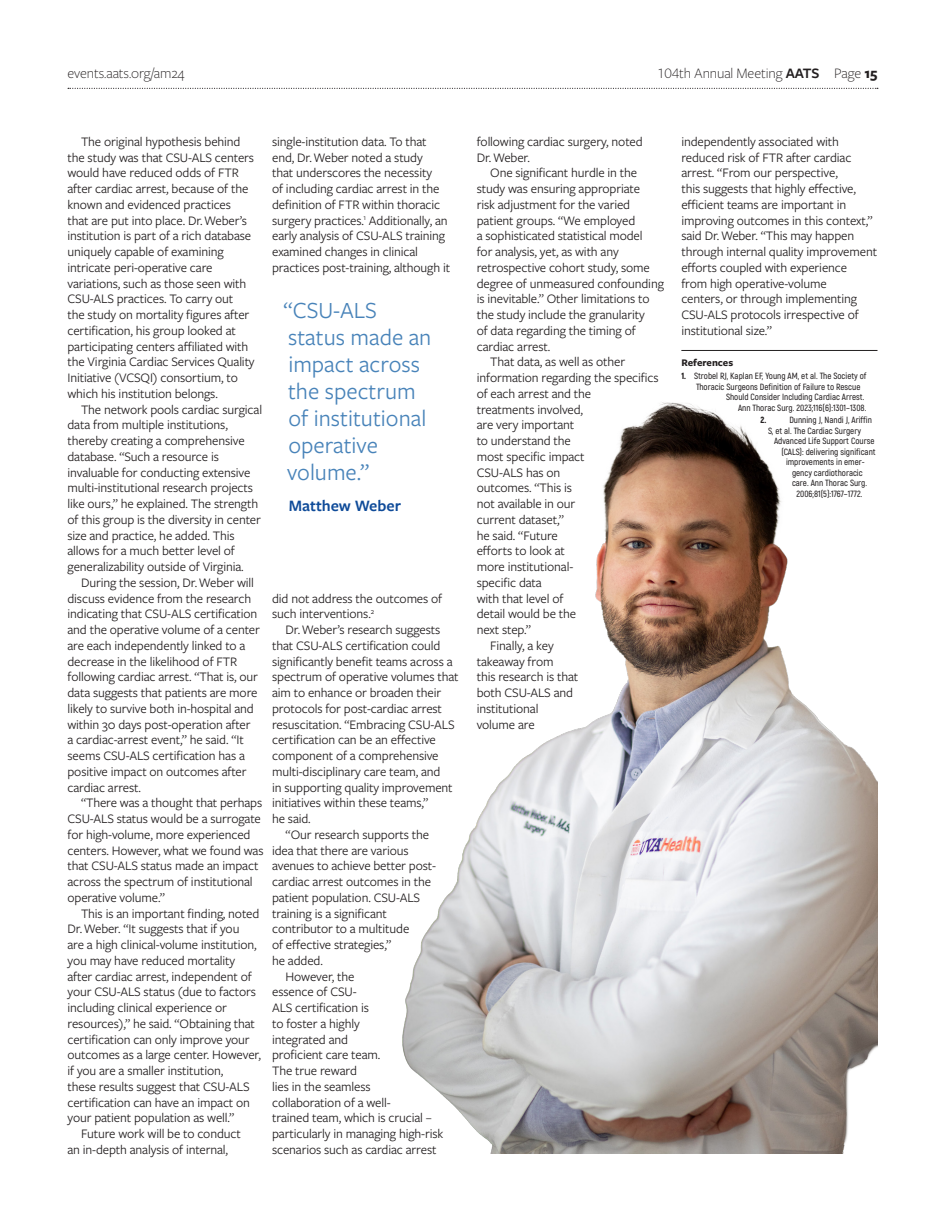
<style>
.page{position:relative;width:945px;height:1215px;background:#fff}
.page>*{position:absolute;margin:0;border:0;box-sizing:border-box;transform-origin:0 0}
.Quote_1{font:24px/27px "Freight Sans Pro";color:#4883b9}
.Quotee_1_copy{font:600 16.5px "Freight Sans Pro";color:#0f4b99}
.t1{font:300 15px "Freight Sans Pro";letter-spacing:-.01em;color:#231f20}
.Body_FREIGHT{font:13.5px/15.8px "Freight Sans Pro";letter-spacing:-.01em;color:#231f20}
.References_title{font:700 10.5px "Freight Sans Pro";color:#231f20}
.References{font:600 9px "Akrobat";color:#231f20}
.References-2{font:900 9px "Akrobat";color:#231f20}
.s1{font-weight:600}
.s2{font-weight:700}
.s3{font-weight:900}
</style>
<div class="page">
<svg style="left:68px;top:88px;width:810px;height:1px"></svg>
<img style="left:402px;top:350px;width:476px;height:804px">
<p class="t1" style="left:68px;top:63px;width:119px">events.aats.org/am24</p>
<p class="t1" style="left:657px;top:63px;width:222px">104th Annual Meeting <span class="s1">AATS</span> Page <span class="s2">15</span></p>
<p class="Body_FREIGHT" style="left:68px;top:133px;width:189px;text-indent:14px">The original hypothesis behind the study was that CSU-ALS centers would have reduced odds of FTR after cardiac arrest, because of the known and evidenced practices that are put into place. Dr. Weber’s institution is part of a rich database uniquely capable of examining intricate peri-operative care variations, such as those seen with CSU-ALS practices. To carry out<br>the study on mortality figures after certification, his group looked at participating centers affiliated with the Virginia Cardiac Services Quality Initiative (VCSQI) consortium, to which his institution belongs.</p>
<p class="Body_FREIGHT" style="left:68px;top:401px;width:196px;text-indent:14px">The network pools cardiac surgical data from multiple institutions, thereby creating a comprehensive database. “Such a resource is invaluable for conducting extensive multi-institutional research projects like ours,” he explained. The strength of this group is the diversity in center size and practice, he added. This allows for a much better level of generalizability outside of Virginia.</p>
<p class="Body_FREIGHT" style="left:68px;top:574px;width:194px;text-indent:14px">During the session, Dr. Weber will discuss evidence from the research indicating that CSU-ALS certification and the operative volume of a center are each independently linked to a decrease in the likelihood of FTR following cardiac arrest. “That is, our data suggests that patients are more likely to survive both in-hospital and within 30 days post-operation after a cardiac-arrest event,” he said. “It seems CSU-ALS certification has a positive impact on outcomes after cardiac arrest.</p>
<p class="Body_FREIGHT" style="left:68px;top:795px;width:198px;text-indent:14px">“There was a thought that perhaps CSU-ALS status would be a surrogate for high-volume, more experienced centers. However, what we found was that CSU-ALS status made an impact across the spectrum of institutional operative volume.”</p>
<p class="Body_FREIGHT" style="left:68px;top:905px;width:195px;text-indent:14px">This is an important finding, noted Dr. Weber. “It suggests that if you<br>are a high clinical-volume institution, you may have reduced mortality after cardiac arrest, independent of your CSU-ALS status (due to factors including clinical experience or resources),” he said. “Obtaining that certification can only improve your outcomes as a large center. However, if you are a smaller institution,<br>these results suggest that CSU-ALS certification can have an impact on your patient population as well.”</p>
<p class="Body_FREIGHT" style="left:68px;top:1125px;width:175px;text-indent:14px">Future work will be to conduct an in-depth analysis of internal,</p>
<p class="Body_FREIGHT" style="left:272px;top:133px;width:180px">single-institution data. To that end, Dr. Weber noted a study<br>that underscores the necessity<br>of including cardiac arrest in the definition of FTR within thoracic surgery practices.<sup>1</sup> Additionally, an early analysis of CSU-ALS training examined changes in clinical practices post-training, although it</p>
<p class="Quote_1" style="left:284px;top:295px;width:149px">“CSU-ALS status made an impact across the spectrum of institutional operative volume.”</p>
<p class="Quotee_1_copy" style="left:289px;top:494px;width:114px">Matthew Weber</p>
<p class="Body_FREIGHT" style="left:272px;top:590px;width:172px">did not address the outcomes of such interventions.<sup>2</sup></p>
<p class="Body_FREIGHT" style="left:272px;top:621px;width:188px;text-indent:14px">Dr. Weber’s research suggests that CSU-ALS certification could significantly benefit teams across a spectrum of operative volumes that aim to enhance or broaden their protocols for post-cardiac arrest resuscitation. “Embracing CSU-ALS certification can be an effective component of a comprehensive multi-disciplinary care team, and<br>in supporting quality improvement initiatives within these teams,”<br>he said.</p>
<p class="Body_FREIGHT" style="left:272px;top:826px;width:165px;text-indent:14px">“Our research supports the idea that there are various avenues to achieve better post&shy;cardiac arrest outcomes in the patient population. CSU-ALS training is a significant contributor to a multitude<br>of effective strategies,”<br>he added.</p>
<p class="Body_FREIGHT" style="left:272px;top:968px;width:173px;text-indent:14px">However, the<br>essence of CSU-<br>ALS certification is<br>to foster a highly<br>integrated and<br>proficient care team.<br>The true reward<br>lies in the seamless<br>collaboration of a well-<br>trained team, which is crucial – particularly in managing high-risk scenarios such as cardiac arrest</p>
<p class="Body_FREIGHT" style="left:477px;top:133px;width:167px">following cardiac surgery, noted<br>Dr. Weber.</p>
<p class="Body_FREIGHT" style="left:477px;top:165px;width:189px;text-indent:14px">One significant hurdle in the study was ensuring appropriate<br>risk adjustment for the varied patient groups. “We employed<br>a sophisticated statistical model<br>for analysis, yet, as with any retrospective cohort study, some degree of unmeasured confounding is inevitable.” Other limitations to the study include the granularity<br>of data regarding the timing of cardiac arrest.</p>
<p class="Body_FREIGHT" style="left:477px;top:354px;width:183px;text-indent:14px">That data, as well as other information regarding the specifics of each arrest and the<br>treatments involved,<br>are very important<br>to understand the<br>most specific impact<br>CSU-ALS has on<br>outcomes. “This is<br>not available in our<br>current dataset,”<br>he said. “Future<br>efforts to look at<br>more institutional-<br>specific data<br>with that level of<br>detail would be the<br>next step.”</p>
<p class="Body_FREIGHT" style="left:477px;top:637px;width:103px;text-indent:14px">Finally, a key takeaway from<br>this research is that both CSU-ALS and institutional volume are</p>
<p class="Body_FREIGHT" style="left:681px;top:133px;width:197px">independently associated with reduced risk of FTR after cardiac arrest. “From our perspective,<br>this suggests that highly effective, efficient teams are important in improving outcomes in this context,” said Dr. Weber. “This may happen through internal quality improvement efforts coupled with experience<br>from high operative-volume<br>centers, or through implementing CSU-ALS protocols irrespective of institutional size.”</p>
<p class="References_title" style="left:681px;top:356px;width:53px">References</p>
<p class="References" style="left:681px;top:370px;width:187px"><span class="s3">1.</span> Strobel RJ, Kaplan EF, Young AM, et al. The Society of</p>
<p class="References" style="left:696px;top:381px;width:166px">Thoracic Surgeons Definition of Failure to Rescue</p>
<p class="References" style="left:726px;top:391px;width:140px">Should Consider Including Cardiac Arrest.</p>
<p class="References" style="left:738px;top:402px;width:130px">Ann Thorac Surg. 2023;116(6):1301–1308.</p>
<p class="References-2" style="left:760px;top:414px;width:7px">2.</p>
<p class="References" style="left:789px;top:415px;width:84px">Dunning J, Nandi J, Ariffin</p>
<p class="References" style="left:768px;top:425px;width:94px">S, et al. The Cardiac Surgery</p>
<p class="References" style="left:774px;top:436px;width:102px">Advanced Life Support Course</p>
<p class="References" style="left:782px;top:446px;width:96px">(CALS): delivering significant</p>
<p class="References" style="left:786px;top:457px;width:80px">improvements in emer-</p>
<p class="References" style="left:792px;top:467px;width:72px">gency cardiothoracic</p>
<p class="References" style="left:792px;top:478px;width:77px">care. Ann Thorac Surg.</p>
<p class="References" style="left:796px;top:488px;width:67px">2006;81(5):1767–1772.</p>
</div>
